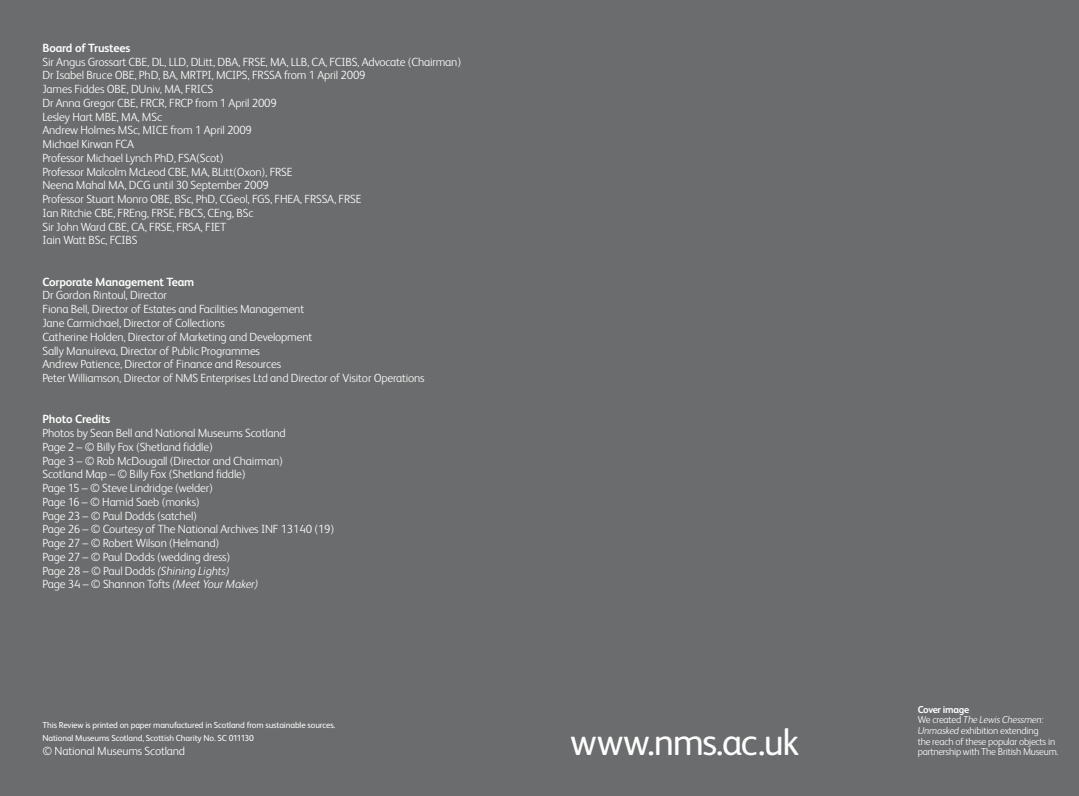
<style>
.page{position:relative;width:1079px;height:796px;background:#6b6c6d}
.page>*{position:absolute;margin:0;border:0;box-sizing:border-box;transform-origin:0 0}
.t1{font:37.75px "FS Albert";letter-spacing:-.04em;color:#fff}
.t2{font:300 11.88px/13.8px "FS Albert";letter-spacing:-.015em;color:#fff}
.t3{font:700 11.88px "FS Albert";letter-spacing:-.015em;color:#fff}
.t4{font:300 10px/10.6px "FS Albert";letter-spacing:-.025em;color:#fff}
.t5{font:8.75px/13.8px "FS Albert";letter-spacing:-.015em;color:#fff}
.s1{font-style:italic}
.s2{font-weight:700}
</style>
<div class="page">
<p class="t3" style="left:43px;top:41px;width:89px">Board of Trustees</p>
<p class="t2" style="left:43px;top:55px;width:420px">Sir Angus Grossart CBE, DL, LLD, DLitt, DBA, FRSE, MA, LLB, CA, FCIBS, Advocate (Chairman)<br>Dr Isabel Bruce OBE, PhD, BA, MRTPI, MCIPS, FRSSA from 1 April 2009<br>James Fiddes OBE, DUniv, MA, FRICS<br>Dr Anna Gregor CBE, FRCR, FRCP from 1 April 2009<br>Lesley Hart MBE, MA, MSc<br>Andrew Holmes MSc, MICE from 1 April 2009<br>Michael Kirwan FCA<br>Professor Michael Lynch PhD, FSA(Scot)<br>Professor Malcolm McLeod CBE, MA, BLitt(Oxon), FRSE<br>Neena Mahal MA, DCG until 30 September 2009<br>Professor Stuart Monro OBE, BSc, PhD, CGeol, FGS, FHEA, FRSSA, FRSE<br>Ian Ritchie CBE, FREng, FRSE, FBCS, CEng, BSc<br>Sir John Ward CBE, CA, FRSE, FRSA, FIET<br>Iain Watt BSc, FCIBS</p>
<p class="t3" style="left:43px;top:275px;width:153px">Corporate Management Team</p>
<p class="t2" style="left:43px;top:288px;width:384px">Dr Gordon Rintoul, Director<br>Fiona Bell, Director of Estates and Facilities Management<br>Jane Carmichael, Director of Collections<br>Catherine Holden, Director of Marketing and Development<br>Sally Manuireva, Director of Public Programmes<br>Andrew Patience, Director of Finance and Resources<br>Peter Williamson, Director of NMS Enterprises Ltd and Director of Visitor Operations</p>
<p class="t3" style="left:43px;top:412px;width:69px">Photo Credits</p>
<p class="t2" style="left:43px;top:426px;width:293px">Photos by Sean Bell and National Museums Scotland<br>Page 2 – © Billy Fox (Shetland fiddle)<br>Page 3 – © Rob McDougall (Director and Chairman)<br>Scotland Map – © Billy Fox (Shetland fiddle)<br>Page 15 – © Steve Lindridge (welder)<br>Page 16 – © Hamid Saeb (monks)<br>Page 23 – © Paul Dodds (satchel)<br>Page 26 – © Courtesy of The National Archives INF 13140 (19)<br>Page 27 – © Robert Wilson (Helmand)<br>Page 27 – © Paul Dodds (wedding dress)<br>Page 28 – © Paul Dodds <span class="s1">(Shining Lights)<br></span>Page 34 – © Shannon Tofts <span class="s1">(Meet Your Maker)</span></p>
<p class="t5" style="left:43px;top:717px;width:294px">This Review is printed on paper manufactured in Scotland from sustainable sources.<br>National Museums Scotland, Scottish Charity No. SC 011130</p>
<p class="t2" style="left:43px;top:744px;width:144px">© National Museums Scotland</p>
<h1 class="t1" style="left:570px;top:721px;width:230px">www.nms.ac.uk</h1>
<p class="t4" style="left:918px;top:703px;width:142px"><span class="s2">Cover image<br></span>We created <span class="s1">The Lewis Chessmen:<br>Unmasked</span> exhibition extending<br>the reach of these popular objects in partnership with The British Museum.</p>
</div>
